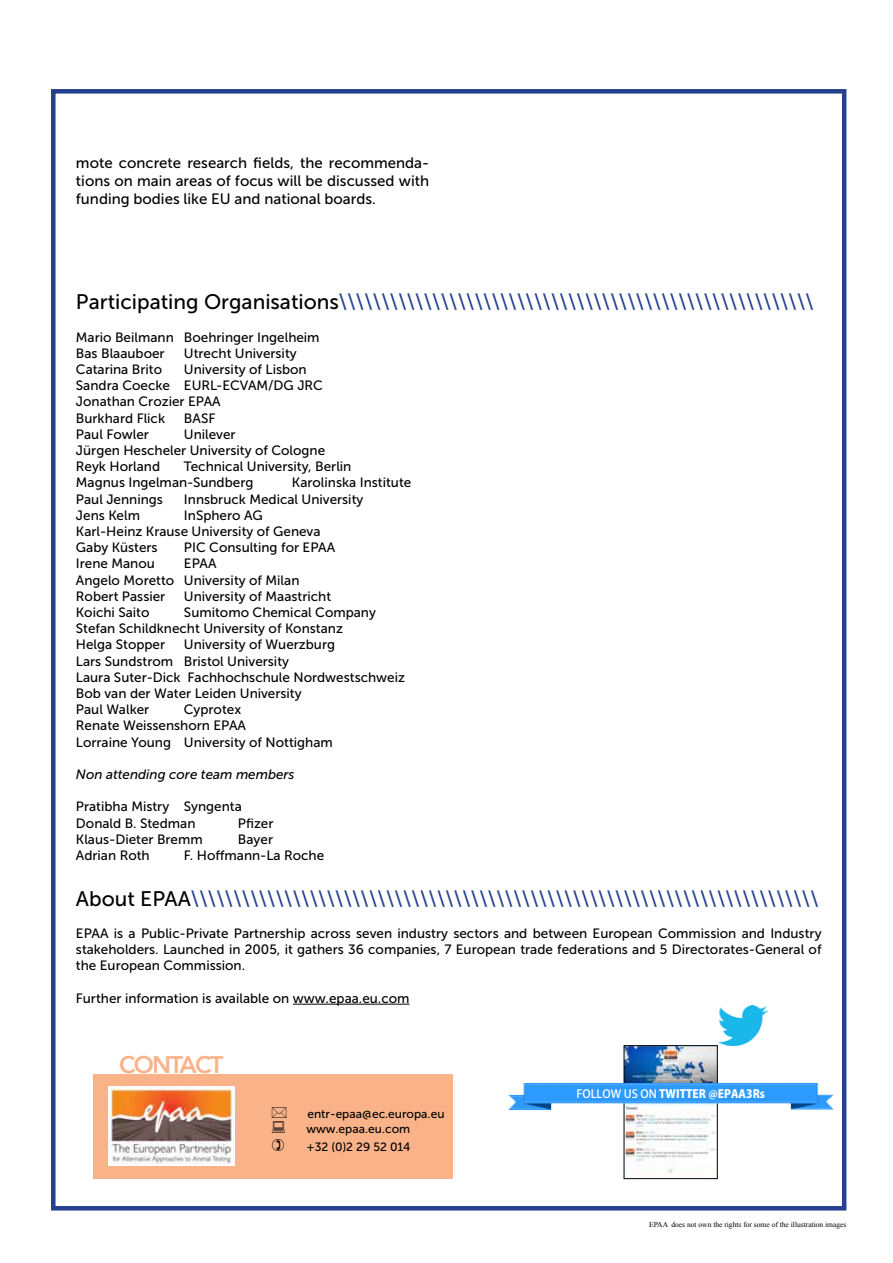
<style>
.page{position:relative;width:893px;height:1263px;background:#fff}
.page>*{position:absolute;margin:0;border:0;box-sizing:border-box;transform-origin:0 0}
.t1{font:800 24px "Avenir LT";letter-spacing:-.07em;color:#fab389}
.t2{font:21px "Museo Sans 500";color:#25408f}
.t3{font:15px/18px "Museo Sans 500";color:#000;text-align:justify}
.t4{font:13.5px/16.2px "Museo Sans 500";color:#000}
.t5{font:italic 13.5px "Museo Sans 500";color:#000}
.t6{font:12px/15px "Museo Sans 500";color:#000}
.t7{font:800 11.4px "Koz Go Pr 6 N";color:#fff}
.t8{font:7.5px "Times New Roman";color:#000}
.s1{color:#000}
.s2{font-weight:500}
</style>
<div class="page">
<div style="left:93px;top:1074px;width:359px;height:104px;background:#fab389"></div>
<img style="left:108px;top:1087px;width:126px;height:78px">
<img style="left:626px;top:1047px;width:89px;height:127px">
<div style="left:624px;top:1045px;width:93px;height:134px;border:1px solid #000"></div>
<img style="left:718px;top:1006px;width:49px;height:40px">
<img style="left:508px;top:1083px;width:325px;height:27px">
<hr style="left:293px;top:1004px;width:116px;height:1px;background:#000">
<div style="left:51px;top:89px;width:795px;height:1121px;border:4px solid #25408f"></div>
<p class="t3" style="left:76px;top:154px;width:355px">mote concrete research fields, the recommenda&shy;tions on main areas of focus will be discussed with funding bodies like EU and national boards.</p>
<h2 class="t2" style="left:76px;top:290px;width:740px"><span class="s1">Participating Organisations</span>\\\\\\\\\\\\\\\\\\\\\\\\\\\\\\\\\\\\\\\\\\\\\\\\\\\\\\\\</h2>
<p class="t4" style="left:76px;top:329px;width:245px">Mario Beilmann Boehringer Ingelheim<br>Bas Blaauboer</p>
<p class="t4" style="left:184px;top:345px;width:114px">Utrecht University</p>
<p class="t4" style="left:76px;top:361px;width:88px">Catarina Brito</p>
<p class="t4" style="left:76px;top:361px;width:249px;text-indent:108px">University of Lisbon<br>Sandra Coecke EURL-ECVAM/DG JRC<br>Jonathan Crozier EPAA<br>Burkhard Flick</p>
<p class="t4" style="left:184px;top:410px;width:33px">BASF</p>
<p class="t4" style="left:76px;top:426px;width:251px;text-indent:108px">Unilever<br>Jürgen Hescheler University of Cologne<br>Reyk Horland</p>
<p class="t4" style="left:76px;top:426px;width:75px">Paul Fowler</p>
<p class="t4" style="left:76px;top:458px;width:277px;text-indent:108px">Technical University, Berlin<br>Magnus Ingelman-Sundberg</p>
<p class="t4" style="left:292px;top:475px;width:121px">Karolinska Institute</p>
<p class="t4" style="left:76px;top:491px;width:89px">Paul Jennings</p>
<p class="t4" style="left:184px;top:491px;width:181px">Innsbruck Medical University</p>
<p class="t4" style="left:76px;top:507px;width:66px">Jens Kelm</p>
<p class="t4" style="left:76px;top:507px;width:246px;text-indent:108px">InSphero AG<br>Karl-Heinz Krause University of Geneva<br>Gaby Küsters</p>
<p class="t4" style="left:184px;top:539px;width:153px">PIC Consulting for EPAA</p>
<p class="t4" style="left:76px;top:556px;width:225px;text-indent:108px">EPAA<br>Angelo Moretto University of Milan<br>Robert Passier</p>
<p class="t4" style="left:76px;top:556px;width:81px">Irene Manou</p>
<p class="t4" style="left:184px;top:588px;width:149px">University of Maastricht</p>
<p class="t4" style="left:76px;top:604px;width:302px;text-indent:108px">Sumitomo Chemical Company<br>Stefan Schildknecht University of Konstanz<br>Helga Stopper</p>
<p class="t4" style="left:76px;top:604px;width:75px">Koichi Saito</p>
<p class="t4" style="left:76px;top:637px;width:331px;text-indent:108px">University of Wuerzburg<br>Lars Sundstrom Bristol University<br>Laura Suter-Dick Fachhochschule Nordwestschweiz<br>Bob van der Water Leiden University<br>Paul Walker</p>
<p class="t4" style="left:76px;top:701px;width:258px;text-indent:108px">Cyprotex<br>Renate Weissenshorn EPAA<br>Lorraine Young University of Nottigham</p>
<p class="t5" style="left:76px;top:767px;width:220px">Non attending core team members</p>
<p class="t4" style="left:76px;top:799px;width:167px">Pratibha Mistry Syngenta<br>Donald B. Stedman</p>
<p class="t4" style="left:238px;top:815px;width:37px">Pfizer</p>
<p class="t4" style="left:76px;top:831px;width:128px">Klaus-Dieter Bremm</p>
<p class="t4" style="left:238px;top:831px;width:37px">Bayer</p>
<p class="t4" style="left:76px;top:847px;width:75px">Adrian Roth</p>
<p class="t4" style="left:184px;top:847px;width:142px">F. Hoffmann-La Roche</p>
<h2 class="t2" style="left:76px;top:887px;width:744px"><span class="s1">About EPAA</span>\\\\\\\\\\\\\\\\\\\\\\\\\\\\\\\\\\\\\\\\\\\\\\\\\\\\\\\\\\\\\\\\\\\\\\\\\\</h2>
<p class="t4" style="left:76px;top:925px;width:747px;text-align:justify">EPAA is a Public-Private Partnership across seven industry sectors and between European Commission and Industry stakeholders. Launched in 2005, it gathers 36 companies, 7 European trade federations and 5 Directorates-General of the European Commission.</p>
<p class="t4" style="left:76px;top:990px;width:335px">Further information is available on www.epaa.eu.com</p>
<h1 class="t1" style="left:119px;top:1051px;width:106px">CONTACT</h1>
<p class="t6" style="left:306px;top:1106px;width:140px">entr-epaa@ec.europa.eu www.epaa.eu.com</p>
<p class="t6" style="left:307px;top:1139px;width:105px">+32 (0)2 29 52 014</p>
<p class="t7" style="left:576px;top:1087px;width:190px"><span class="s2">FOLLOW US ON</span> TWITTER @EPAA3Rs</p>
<p class="t8" style="left:649px;top:1219px;width:199px">EPAA does not own the rights for some of the illustration images</p>
</div>
